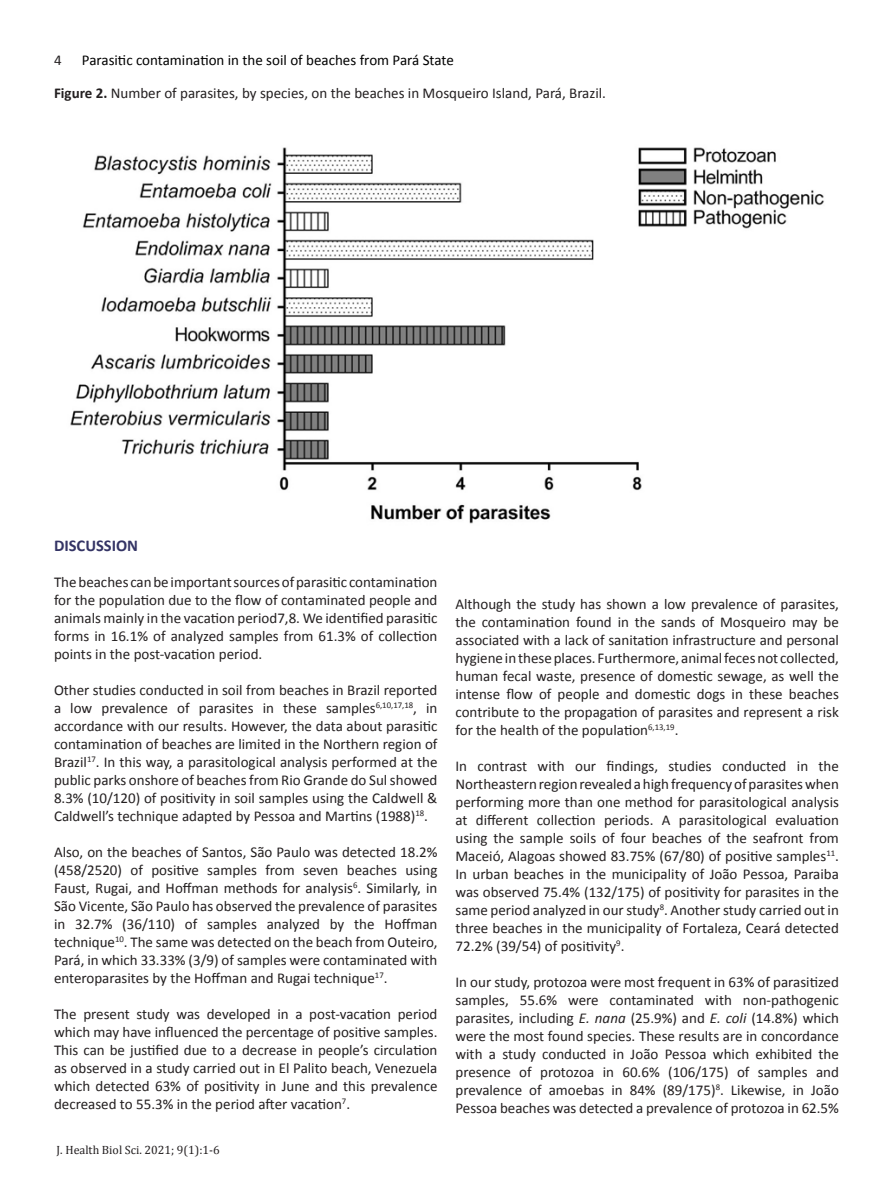
<style>
.page{position:relative;width:893px;height:1191px;background:#fff}
.page>*{position:absolute;margin:0;border:0;box-sizing:border-box;transform-origin:0 0}
.t1{font:700 16.5px "Calibri";color:#343465}
.t2{font:15px/18px "Calibri";color:#231f20;text-align:justify}
.t3{font:15px "Calibri";color:#000}
.t4{font:12px "Cambria";color:#231f20}
.s1{font-weight:700}
.s2{font-style:italic}
</style>
<div class="page">
<img style="left:70px;top:147px;width:754px;height:377px">
<p class="t2" style="left:54px;top:51px;width:9px">4</p>
<p class="t3" style="left:82px;top:51px;width:373px">Parasitic contamination in the soil of beaches from Pará State</p>
<p class="t2" style="left:54px;top:84px;width:554px"><span class="s1">Figure 2.</span> Number of parasites, by species, on the beaches in Mosqueiro Island, Pará, Brazil.</p>
<p class="t1" style="left:54px;top:535px;width:86px">DISCUSSION</p>
<p class="t2" style="left:54px;top:573px;width:385px">The beaches can be important sources of parasitic contamination for the population due to the flow of contaminated people and animals mainly in the vacation period7,8. We identified parasitic forms in 16.1% of analyzed samples from 61.3% of collection points in the post-vacation period.</p>
<p class="t2" style="left:54px;top:681px;width:385px">Other studies conducted in soil from beaches in Brazil reported a low prevalence of parasites in these samples<sup>6,10,17,18</sup>, in accordance with our results. However, the data about parasitic contamination of beaches are limited in the Northern region of Brazil<sup>17</sup>. In this way, a parasitological analysis performed at the public parks onshore of beaches from Rio Grande do Sul showed 8.3% (10/120) of positivity in soil samples using the Caldwell &amp; Caldwell’s technique adapted by Pessoa and Martins (1988)<sup>18</sup>.</p>
<p class="t2" style="left:54px;top:843px;width:385px">Also, on the beaches of Santos, São Paulo was detected 18.2% (458/2520) of positive samples from seven beaches using Faust, Rugai, and Hoffman methods for analysis<sup>6</sup>. Similarly, in São Vicente, São Paulo has observed the prevalence of parasites in 32.7% (36/110) of samples analyzed by the Hoffman technique<sup>10</sup>. The same was detected on the beach from Outeiro, Pará, in which 33.33% (3/9) of samples were contaminated with enteroparasites by the Hoffman and Rugai technique<sup>17</sup>.</p>
<p class="t2" style="left:54px;top:1005px;width:385px">The present study was developed in a post-vacation period which may have influenced the percentage of positive samples.<br>This can be justified due to a decrease in people’s circulation as observed in a study carried out in El Palito beach, Venezuela which detected 63% of positivity in June and this prevalence decreased to 55.3% in the period after vacation<sup>7</sup>.</p>
<p class="t4" style="left:57px;top:1142px;width:165px">J. Health Biol Sci. 2021; 9(1):1-6</p>
<p class="t2" style="left:455px;top:595px;width:385px">Although the study has shown a low prevalence of parasites, the contamination found in the sands of Mosqueiro may be associated with a lack of sanitation infrastructure and personal hygiene in these places. Furthermore, animal feces not collected, human fecal waste, presence of domestic sewage, as well the intense flow of people and domestic dogs in these beaches contribute to the propagation of parasites and represent a risk for the health of the population<sup>6,13,19</sup>.</p>
<p class="t2" style="left:455px;top:757px;width:385px">In contrast with our findings, studies conducted in the Northeastern region revealed a high frequency of parasites when performing more than one method for parasitological analysis at different collection periods. A parasitological evaluation using the sample soils of four beaches of the seafront from Maceió, Alagoas showed 83.75% (67/80) of positive samples<sup>11</sup>.<br>In urban beaches in the municipality of João Pessoa, Paraiba was observed 75.4% (132/175) of positivity for parasites in the same period analyzed in our study<sup>8</sup>. Another study carried out in three beaches in the municipality of Fortaleza, Ceará detected 72.2% (39/54) of positivity<sup>9</sup>.</p>
<p class="t2" style="left:455px;top:973px;width:385px">In our study, protozoa were most frequent in 63% of parasitized samples, 55.6% were contaminated with non-pathogenic parasites, including <span class="s2">E. nana</span> (25.9%) and <span class="s2">E. coli</span> (14.8%) which were the most found species. These results are in concordance with a study conducted in João Pessoa which exhibited the presence of protozoa in 60.6% (106/175) of samples and prevalence of amoebas in 84% (89/175)<sup>8</sup>. Likewise, in João Pessoa beaches was detected a prevalence of protozoa in 62.5%</p>
</div>
